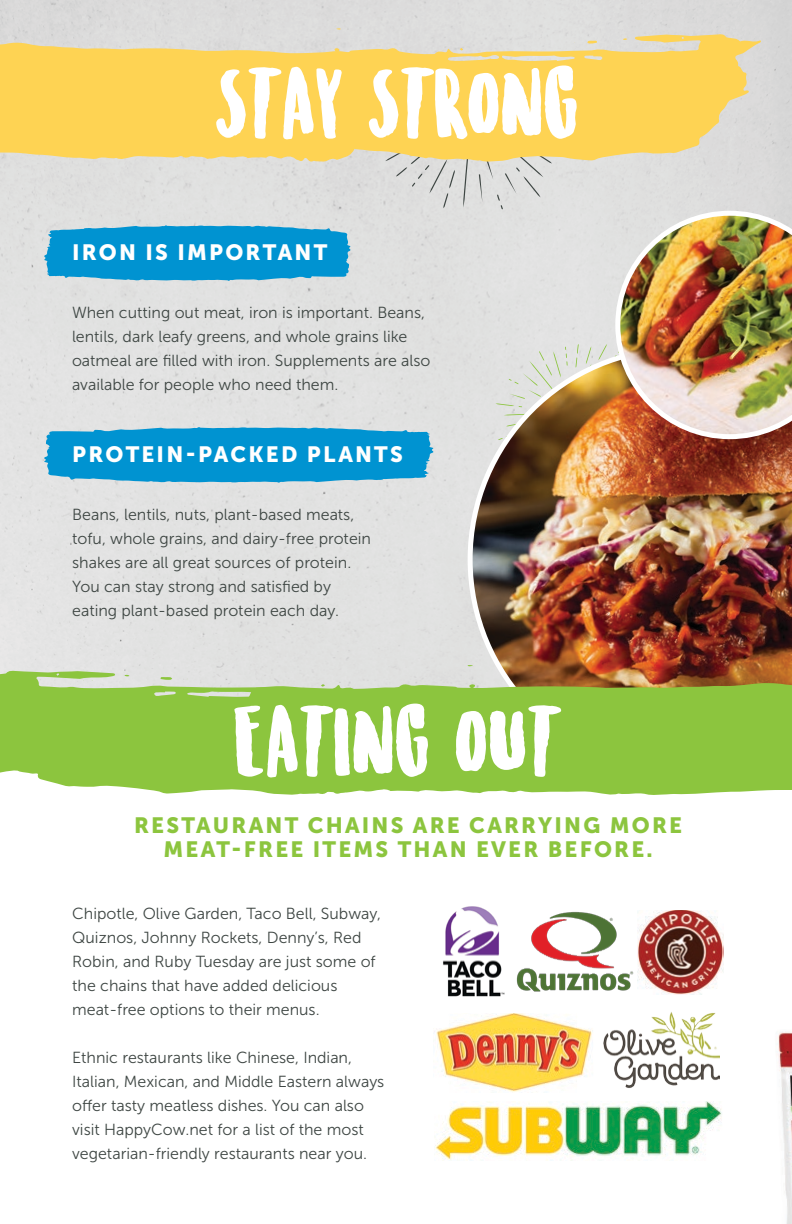
<style>
.page{position:relative;width:792px;height:1224px;background:#fff}
.page>*{position:absolute;margin:0;border:0;box-sizing:border-box;transform-origin:0 0}
.t1{font:90px "Sunrise International Demo";letter-spacing:.025em;color:#fff}
.t2{font:22px/24px "Museo Sans 900";letter-spacing:.1em;color:#8cc53e;text-align:center}
.t3{font:22px "Museo Sans 900";letter-spacing:.1em;color:#fff}
.t4{font:16px/24px "Museo Sans 300";color:#3e4643}
</style>
<div class="page">
<svg style="left:598px;top:344px;width:17px;height:2px"></svg>
<img style="left:468px;top:346px;width:324px;height:337px">
<img style="left:615px;top:211px;width:177px;height:228px">
<img style="left:433px;top:1013px;width:159px;height:79px">
<img style="left:435px;top:1102px;width:287px;height:59px">
<img style="left:603px;top:1012px;width:116px;height:76px">
<img style="left:638px;top:910px;width:85px;height:84px">
<img style="left:516px;top:911px;width:118px;height:81px">
<img style="left:443px;top:906px;width:62px;height:91px">
<div style="left:508px;top:683px;width:284px;height:112px;background:#8cc53e"></div>
<svg style="left:0;top:665px;width:508px;height:130px;background:#9fcc61"></svg>
<svg style="left:44px;top:225px;width:306px;height:56px;background:#179bd2"></svg>
<svg style="left:44px;top:427px;width:389px;height:56px;background:#179bd2"></svg>
<svg style="left:463px;top:163px;width:5px;height:45px"></svg>
<div style="left:367px;top:163px;width:88px;height:45px;background:#dededd"></div>
<div style="left:479px;top:163px;width:95px;height:46px;background:#e0e1e0"></div>
<svg style="left:0;top:42px;width:307px;height:120px;background:#fad460"></svg>
<svg style="left:307px;top:28px;width:454px;height:135px;background:#f4d578"></svg>
<img style="left:777px;top:1032px;width:15px;height:192px">
<p class="t1" style="left:216px;top:64px;width:363px">STAY STRoNG</p>
<p class="t3" style="left:72px;top:240px;width:257px">IRON IS IMPORTANT</p>
<p class="t4" style="left:72px;top:301px;width:360px">When cutting out meat, iron is important. Beans, lentils, dark leafy greens, and whole grains like oatmeal are filled with iron. Supplements are also available for people who need them.</p>
<p class="t3" style="left:72px;top:441px;width:332px">PROTEIN-PACKED PLANTS</p>
<p class="t4" style="left:72px;top:503px;width:300px">Beans, lentils, nuts, plant-based meats, tofu, whole grains, and dairy-free protein shakes are all great sources of protein.<br>You can stay strong and satisfied by eating plant-based protein each day.</p>
<p class="t1" style="left:234px;top:702px;width:327px">EATING oUT</p>
<p class="t2" style="left:134px;top:813px;width:550px">RESTAURANT CHAINS ARE CARRYING MORE<br>MEAT-FREE ITEMS THAN EVER BEFORE.</p>
<p class="t4" style="left:72px;top:901px;width:310px">Chipotle, Olive Garden, Taco Bell, Subway, Quiznos, Johnny Rockets, Denny’s, Red Robin, and Ruby Tuesday are just some of the chains that have added delicious</p>
<p class="t4" style="left:72px;top:997px;width:249px">meat-free options to their menus.</p>
<p class="t4" style="left:72px;top:1045px;width:314px">Ethnic restaurants like Chinese, Indian, Italian, Mexican, and Middle Eastern always offer tasty meatless dishes. You can also visit HappyCow.net for a list of the most vegetarian-friendly restaurants near you.</p>
</div>
